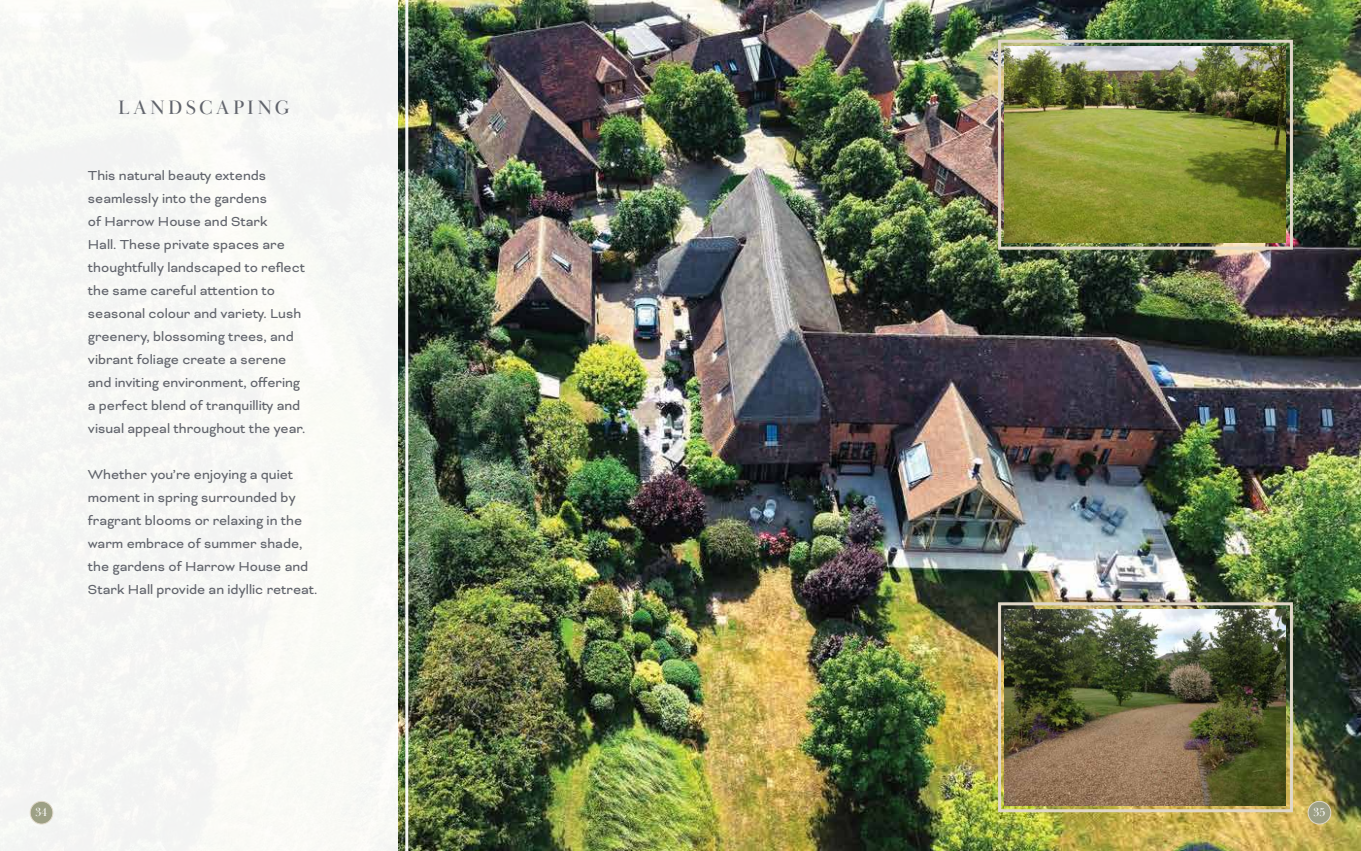
<style>
.page{position:relative;width:1361px;height:851px;background:#fff}
.page>*{position:absolute;margin:0;border:0;box-sizing:border-box;transform-origin:0 0}
.t1{font:20px "Baskerville Display PT";letter-spacing:.17em;color:#61646c}
.t2{font:15px/23px "Bicyclette";color:#61646c}
.t3{font:12px "Baskerville Display PT";color:#fff}
</style>
<div class="page">
<img style="left:398px;top:0;width:963px;height:850px">
<div style="left:0;top:0;width:398px;height:850px;background:#f6f8f5"></div>
<hr style="left:405px;top:0;width:3px;height:850px;background:#fff">
<div style="left:998px;top:602px;width:295px;height:210px;border:3px solid #e1d8c9"></div>
<img style="left:1004px;top:609px;width:281px;height:196px">
<div style="left:998px;top:40px;width:295px;height:209px;border:3px solid #e1d8c9"></div>
<img style="left:1004px;top:47px;width:281px;height:195px">
<div style="left:30px;top:801px;width:23px;height:22px;background:#9da085;border-radius:50%"></div>
<div style="left:30px;top:801px;width:23px;height:23px;border:1px solid #e1d8c9;border-radius:50%"></div>
<div style="left:1308px;top:801px;width:22px;height:22px;background:#9da085;border-radius:50%"></div>
<div style="left:1308px;top:801px;width:23px;height:23px;border:1px solid #e1d8c9;border-radius:50%"></div>
<h1 class="t1" style="left:118px;top:95px;width:173px">LANDSCAPING</h1>
<p class="t2" style="left:88px;top:164px;width:219px">This natural beauty extends seamlessly into the gardens<br>of Harrow House and Stark<br>Hall. These private spaces are thoughtfully landscaped to reflect the same careful attention to seasonal colour and variety. Lush greenery, blossoming trees, and vibrant foliage create a serene and inviting environment, offering a perfect blend of tranquillity and visual appeal throughout the year.</p>
<p class="t2" style="left:88px;top:463px;width:231px">Whether you’re enjoying a quiet moment in spring surrounded by fragrant blooms or relaxing in the warm embrace of summer shade, the gardens of Harrow House and<br>Stark Hall provide an idyllic retreat.</p>
<p class="t3" style="left:36px;top:804px;width:14px">34</p>
<p class="t3" style="left:1313px;top:804px;width:13px">35</p>
</div>
